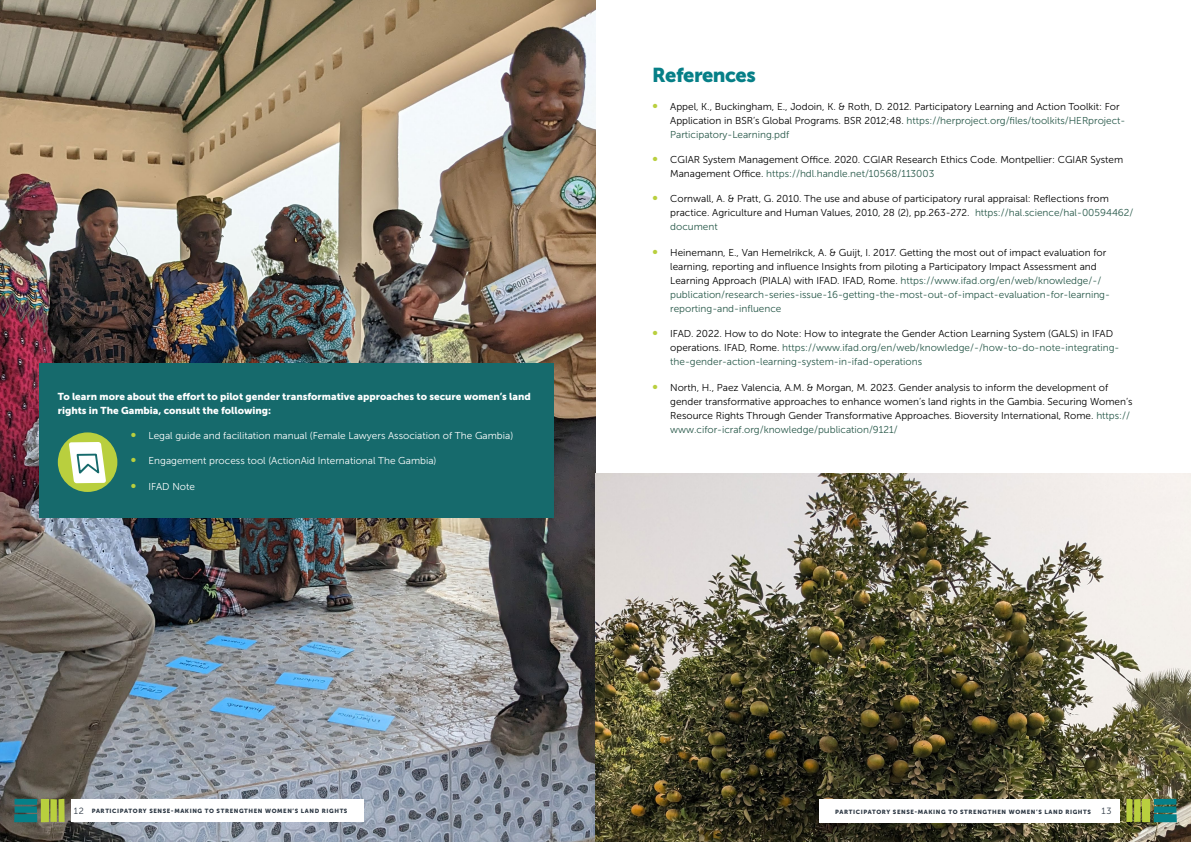
<style>
.page{position:relative;width:1191px;height:842px;background:#fff}
.page>*{position:absolute;margin:0;border:0;box-sizing:border-box;transform-origin:0 0}
.t1{font:20px "Museo Sans 900";letter-spacing:-.025em;color:#067f87}
.t2{font:10px/14px "Museo Sans 300";color:#000}
.t3{font:10px/14px "Museo Sans 300";color:#29594a}
.t4{font:10px "Museo Sans 300";color:#fff}
.t5{font:10px/14px "Museo Sans 900";color:#fff}
.t6{font:6px "Museo Sans 900";letter-spacing:.1em;color:#2b3642}
.s1{color:#29594a}
.s2{color:#000}
.s3{font-family:"Museo Sans 300";font-size:9px}
</style>
<div class="page">
<img style="left:0;top:0;width:595px;height:842px">
<div style="left:39px;top:363px;width:515px;height:154px;background:#166a6c"></div>
<div style="left:58px;top:432px;width:59px;height:60px;background:#b9cf3e;border-radius:50%"></div>
<svg style="left:69px;top:442px;width:37px;height:41px;background:#dee9d5"></svg>
<img style="left:595px;top:474px;width:596px;height:368px">
<div style="left:819px;top:799px;width:301px;height:23px;background:#fff"></div>
<div style="left:71px;top:799px;width:293px;height:23px;background:#fff"></div>
<svg style="left:14px;top:799px;width:51px;height:23px"></svg>
<svg style="left:1126px;top:799px;width:50px;height:23px"></svg>
<p class="t5" style="left:58px;top:389px;width:474px">To learn more about the effort to pilot gender transformative approaches to secure women’s land rights in The Gambia, consult the following:</p>
<p class="t4" style="left:149px;top:430px;width:366px">Legal guide and facilitation manual (Female Lawyers Association of The Gambia)</p>
<p class="t4" style="left:149px;top:455px;width:289px">Engagement process tool (ActionAid International The Gambia)</p>
<p class="t4" style="left:149px;top:481px;width:48px">IFAD Note</p>
<h1 class="t1" style="left:652px;top:63px;width:105px">References</h1>
<p class="t2" style="left:670px;top:99px;width:457px">Appel, K., Buckingham, E., Jodoin, K. &amp; Roth, D. 2012. Participatory Learning and Action Toolkit: For<br>Application in BSR’s Global Programs. BSR 2012;48. <span class="s1">https://herproject.org/files/toolkits/HERproject-<br>Participatory-Learning.pdf</span></p>
<p class="t2" style="left:670px;top:153px;width:454px">CGIAR System Management Office. 2020. CGIAR Research Ethics Code. Montpellier: CGIAR System<br>Management Office. <span class="s1">https://hdl.handle.net/10568/113003</span></p>
<p class="t2" style="left:670px;top:192px;width:465px">Cornwall, A. &amp; Pratt, G. 2010. The use and abuse of participatory rural appraisal: Reflections from practice. Agriculture and Human Values, 2010, 28 (2), pp.263-272. <span class="s1">https://hal.science/hal-00594462/ document</span></p>
<p class="t2" style="left:670px;top:245px;width:441px">Heinemann, E., Van Hemelrikck, A. &amp; Guijt, I. 2017. Getting the most out of impact evaluation for learning, reporting and influence Insights from piloting a Participatory Impact Assessment and Learning Approach (PIALA) with IFAD. IFAD, Rome. <span class="s1">https://www.ifad.org/en/web/knowledge/-/ publication/research-series-issue-16-getting-the-most-out-of-impact-evaluation-for-learning&shy;reporting-and-influence</span></p>
<p class="t3" style="left:670px;top:327px;width:451px"><span class="s2">IFAD. 2022. How to do Note: How to integrate the Gender Action Learning System (GALS) in IFAD operations. IFAD, Rome.</span> https://www.ifad.org/en/web/knowledge/-/how-to-do-note-integrating&shy;the-gender-action-learning-system-in-ifad-operations</p>
<p class="t2" style="left:670px;top:380px;width:464px">North, H., Paez Valencia, A.M. &amp; Morgan, M. 2023. Gender analysis to inform the development of gender transformative approaches to enhance women’s land rights in the Gambia. Securing Women’s Resource Rights Through Gender Transformative Approaches. Bioversity International, Rome. <span class="s1">https:// www.cifor-icraf.org/knowledge/publication/9121/</span></p>
<p class="t6" style="left:74px;top:808px;width:275px"><span class="s3">12</span> PARTICIPATORY SENSE-MAKING TO STRENGTHEN WOMEN’S LAND RIGHTS</p>
<p class="t6" style="left:835px;top:808px;width:278px">PARTICIPATORY SENSE-MAKING TO STRENGTHEN WOMEN’S LAND RIGHTS <span class="s3">13</span></p>
</div>
